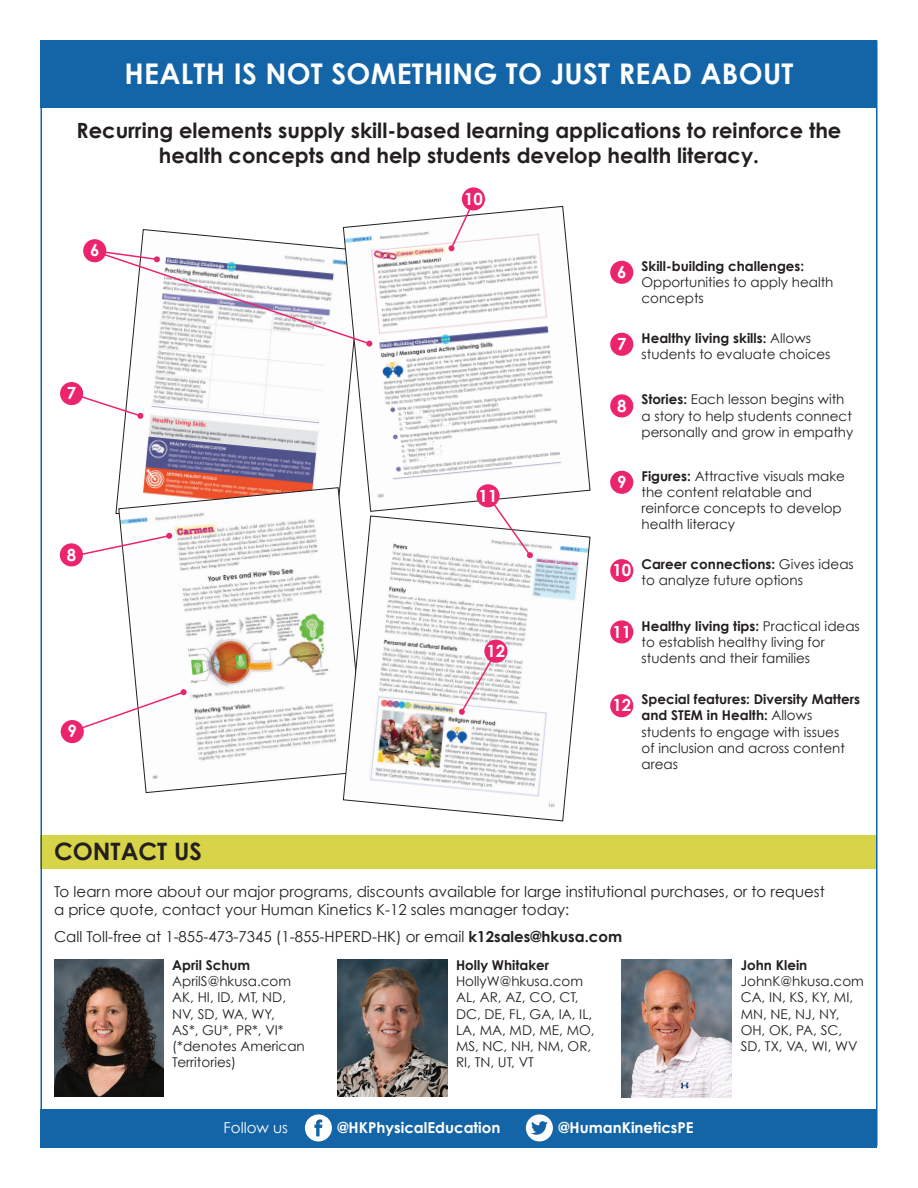
<style>
.page{position:relative;width:918px;height:1188px;background:#fff}
.page>*{position:absolute;margin:0;border:0;box-sizing:border-box;transform-origin:0 0}
.t1{font:700 28.5px "Century Gothic";letter-spacing:.01em;color:#fff}
.t2{font:700 24px "Century Gothic";color:#231f20}
.t3{font:700 21px/25.2px "Century Gothic";color:#231f20;text-align:center}
.t4{font:700 16.8px "Century Gothic";color:#fff}
.t5{font:15px/18px "Century Gothic";color:#231f20}
.t6{font:700 15px "Century Gothic";color:#fff}
.t7{font:15px "Century Gothic";color:#fff}
.t8{font:13.5px/16.2px "Century Gothic";color:#231f20}
.t9{font:700 13.5px "Century Gothic";color:#231f20}
.s1{font-weight:700}
</style>
<div class="page">
<div style="left:40px;top:836px;width:838px;height:33px;background:#d8d449"></div>
<div style="left:40px;top:40px;width:838px;height:68px;background:#1465a8"></div>
<div style="left:40px;top:1109px;width:838px;height:39px;background:#1465a8"></div>
<svg style="left:115px;top:229px;width:228px;height:285px"></svg>
<svg style="left:118px;top:487px;width:225px;height:306px"></svg>
<svg style="left:343px;top:206px;width:248px;height:306px"></svg>
<svg style="left:343px;top:515px;width:248px;height:307px"></svg>
<div style="left:610px;top:261px;width:23px;height:23px;background:#ec246e;border-radius:50%"></div>
<div style="left:610px;top:333px;width:23px;height:23px;background:#ec246e;border-radius:50%"></div>
<div style="left:610px;top:559px;width:23px;height:23px;background:#ec246e;border-radius:50%"></div>
<div style="left:610px;top:394px;width:23px;height:23px;background:#ec246e;border-radius:50%"></div>
<div style="left:610px;top:471px;width:23px;height:23px;background:#ec246e;border-radius:50%"></div>
<div style="left:610px;top:620px;width:23px;height:23px;background:#ec246e;border-radius:50%"></div>
<div style="left:610px;top:694px;width:23px;height:23px;background:#ec246e;border-radius:50%"></div>
<svg style="left:93px;top:249px;width:279px;height:98px"></svg>
<div style="left:83px;top:239px;width:23px;height:23px;background:#ec246e;border-radius:50%"></div>
<svg style="left:70px;top:392px;width:73px;height:27px"></svg>
<div style="left:60px;top:382px;width:23px;height:23px;background:#ec246e;border-radius:50%"></div>
<svg style="left:448px;top:199px;width:27px;height:52px"></svg>
<div style="left:462px;top:187px;width:23px;height:24px;background:#ec246e;border-radius:50%"></div>
<svg style="left:81px;top:533px;width:91px;height:25px"></svg>
<div style="left:60px;top:543px;width:23px;height:23px;background:#ec246e;border-radius:50%"></div>
<svg style="left:76px;top:689px;width:111px;height:45px"></svg>
<div style="left:61px;top:720px;width:23px;height:23px;background:#ec246e;border-radius:50%"></div>
<svg style="left:486px;top:494px;width:47px;height:64px"></svg>
<div style="left:476px;top:484px;width:24px;height:23px;background:#ec246e;border-radius:50%"></div>
<svg style="left:459px;top:642px;width:44px;height:73px"></svg>
<div style="left:484px;top:640px;width:23px;height:23px;background:#ec246e;border-radius:50%"></div>
<img style="left:622px;top:960px;width:110px;height:137px">
<img style="left:338px;top:960px;width:109px;height:137px">
<img style="left:54px;top:960px;width:109px;height:137px">
<svg style="left:305px;top:1114px;width:27px;height:27px"></svg>
<svg style="left:526px;top:1114px;width:27px;height:27px"></svg>
<h1 class="t1" style="left:125px;top:56px;width:670px">HEALTH IS NOT SOMETHING TO JUST READ ABOUT</h1>
<h3 class="t3" style="left:77px;top:117px;width:766px">Recurring elements supply skill-based learning applications to reinforce the health concepts and help students develop health literacy.</h3>
<p class="t4" style="left:90px;top:240px;width:11px">6</p>
<p class="t4" style="left:67px;top:383px;width:11px">7</p>
<p class="t4" style="left:67px;top:544px;width:11px">8</p>
<p class="t4" style="left:68px;top:721px;width:11px">9</p>
<p class="t4" style="left:464px;top:188px;width:20px">10</p>
<p class="t4" style="left:479px;top:485px;width:20px">11</p>
<p class="t4" style="left:487px;top:640px;width:20px">12</p>
<p class="t4" style="left:617px;top:261px;width:11px">6</p>
<p class="t4" style="left:617px;top:333px;width:11px">7</p>
<p class="t9" style="left:642px;top:257px;width:164px">Skill-building challenges:</p>
<p class="t8" style="left:642px;top:274px;width:194px">Opportunities to apply health concepts</p>
<p class="t8" style="left:642px;top:330px;width:190px"><span class="s1">Healthy living skills:</span> Allows students to evaluate choices</p>
<p class="t4" style="left:617px;top:395px;width:11px">8</p>
<p class="t4" style="left:617px;top:471px;width:11px">9</p>
<p class="t4" style="left:612px;top:560px;width:20px">10</p>
<p class="t8" style="left:642px;top:391px;width:213px"><span class="s1">Stories:</span> Each lesson begins with a story to help students connect personally and grow in empathy</p>
<p class="t8" style="left:642px;top:468px;width:205px"><span class="s1">Figures:</span> Attractive visuals make the content relatable and reinforce concepts to develop health literacy</p>
<p class="t8" style="left:642px;top:556px;width:214px"><span class="s1">Career connections:</span> Gives ideas to analyze future options</p>
<p class="t4" style="left:612px;top:621px;width:20px">11</p>
<p class="t4" style="left:612px;top:695px;width:20px">12</p>
<p class="t8" style="left:642px;top:617px;width:220px"><span class="s1">Healthy living tips:</span> Practical ideas to establish healthy living for students and their families</p>
<p class="t8" style="left:642px;top:691px;width:220px"><span class="s1">Special features: Diversity Matters and STEM in Health:</span> Allows students to engage with issues<br>of inclusion and across content areas</p>
<h2 class="t2" style="left:54px;top:837px;width:149px">CONTACT US</h2>
<p class="t5" style="left:54px;top:882px;width:772px">To learn more about our major programs, discounts available for large institutional purchases, or to request a price quote, contact your Human Kinetics K-12 sales manager today:</p>
<p class="t5" style="left:54px;top:927px;width:570px">Call Toll-free at 1-855-473-7345 (1-855-HPERD-HK) or email <span class="s1">k12sales@hkusa.com</span></p>
<p class="t9" style="left:741px;top:957px;width:68px">John Klein</p>
<p class="t8" style="left:741px;top:973px;width:125px">JohnK@hkusa.com<br>CA, IN, KS, KY, MI,<br>MN, NE, NJ, NY,<br>OH, OK, PA, SC,<br>SD, TX, VA, WI, WV</p>
<p class="t9" style="left:172px;top:957px;width:80px">April Schum</p>
<p class="t8" style="left:172px;top:973px;width:134px">AprilS@hkusa.com<br>AK, HI, ID, MT, ND,<br>NV, SD, WA, WY,<br>AS*, GU*, PR*, VI* (*denotes American<br>Territories)</p>
<p class="t9" style="left:456px;top:957px;width:95px">Holly Whitaker</p>
<p class="t8" style="left:456px;top:973px;width:140px">HollyW@hkusa.com<br>AL, AR, AZ, CO, CT,<br>DC, DE, FL, GA, IA, IL,<br>LA, MA, MD, ME, MO,<br>MS, NC, NH, NM, OR,<br>RI, TN, UT, VT</p>
<p class="t7" style="left:224px;top:1119px;width:66px">Follow us</p>
<p class="t6" style="left:337px;top:1118px;width:164px">@HKPhysicalEducation</p>
<p class="t6" style="left:558px;top:1118px;width:137px">@HumanKineticsPE</p>
</div>
